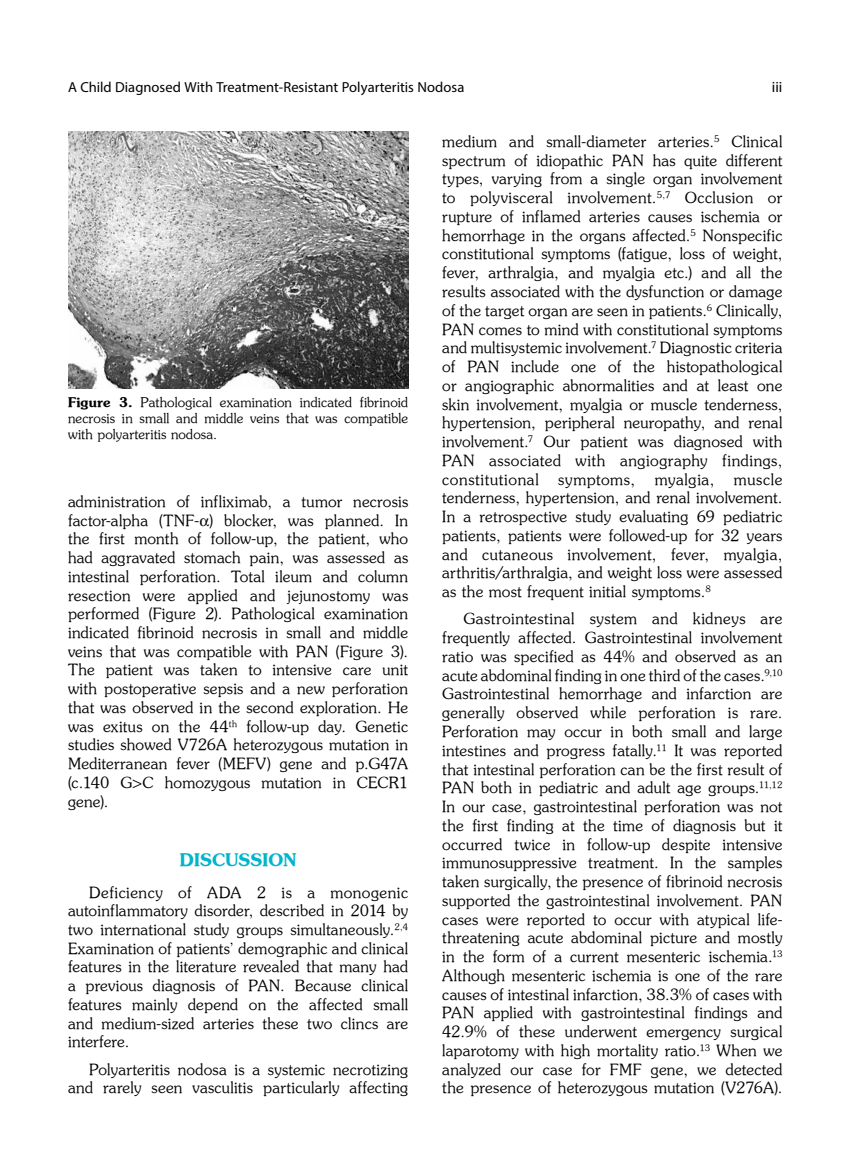
<style>
.page{position:relative;width:859px;height:1170px;background:#fff}
.page>*{position:absolute;margin:0;border:0;box-sizing:border-box;transform-origin:0 0}
.t1{font:17.4px "Souvenir Turk B";letter-spacing:.005em;color:#00b5cc}
.t2{font:15.45px/18.8px "Souvenir Turk";letter-spacing:.015em;color:#000;text-align:justify}
.t3{font:15.45px "Souvenir Turk";letter-spacing:.035em;color:#000}
.t4{font:15.45px "Souvenir Turk";letter-spacing:.04em;color:#000}
.t5{font:15px "Myriad Pro";color:#000}
.t6{font:14.55px "Myriad Pro";color:#000}
.t7{font:13.35px/16px "Souvenir Turk";letter-spacing:.01em;color:#000;text-align:justify}
.s1{font-family:"Souvenir Turk B"}
</style>
<div class="page">
<img style="left:68px;top:132px;width:340px;height:256px">
<p class="t6" style="left:68px;top:78px;width:398px">A Child Diagnosed With Treatment-Resistant Polyarteritis Nodosa</p>
<p class="t5" style="left:772px;top:78px;width:12px">iii</p>
<p class="t7" style="left:68px;top:393px;width:342px"><span class="s1">Figure 3.</span> Pathological examination indicated fibrinoid necrosis in small and middle veins that was compatible with polyarteritis nodosa.</p>
<p class="t2" style="left:68px;top:491px;width:342px">administration of infliximab, a tumor necrosis factor-alpha (TNF- ) blocker, was planned. In the first month of follow-up, the patient, who had aggravated stomach pain, was assessed as intestinal perforation. Total ileum and column resection were applied and jejunostomy was performed (Figure 2). Pathological examination indicated fibrinoid necrosis in small and middle veins that was compatible with PAN (Figure 3).<br>The patient was taken to intensive care unit with postoperative sepsis and a new perforation that was observed in the second exploration. He was exitus on the 44<sup>th</sup> follow-up day. Genetic studies showed V726A heterozygous mutation in Mediterranean fever (MEFV) gene and p.G47A (c.140 G&gt;C homozygous mutation in CECR1 gene).</p>
<p class="t1" style="left:180px;top:848px;width:118px">DISCUSSION</p>
<p class="t2" style="left:68px;top:882px;width:342px;text-indent:21px">Deficiency of ADA 2 is a monogenic autoinflammatory disorder, described in 2014 by two international study groups simultaneously.<sup>2,4<br></sup>Examination of patients’ demographic and clinical features in the literature revealed that many had a previous diagnosis of PAN. Because clinical features mainly depend on the affected small and medium-sized arteries these two clincs are interfere.</p>
<p class="t2" style="left:68px;top:1059px;width:342px;text-align:right">Polyarteritis nodosa is a systemic necrotizing and rarely seen vasculitis particularly affecting</p>
<p class="t2" style="left:442px;top:132px;width:342px">medium and small-diameter arteries.<sup>5</sup> Clinical spectrum of idiopathic PAN has quite different types, varying from a single organ involvement to polyvisceral involvement.<sup>5,7</sup> Occlusion or rupture of inflamed arteries causes ischemia or hemorrhage in the organs affected.<sup>5</sup> Nonspecific constitutional symptoms (fatigue, loss of weight, fever, arthralgia, and myalgia etc.) and all the results associated with the dysfunction or damage of the target organ are seen in patients.<sup>6</sup> Clinically, PAN comes to mind with constitutional symptoms and multisystemic involvement.<sup>7</sup> Diagnostic criteria of PAN include one of the histopathological or angiographic abnormalities and at least one skin involvement, myalgia or muscle tenderness, hypertension, peripheral neuropathy, and renal involvement.<sup>7</sup> Our patient was diagnosed with PAN associated with angiography findings, constitutional</p>
<p class="t2" style="left:442px;top:469px;width:342px;text-indent:292px">muscle tenderness, hypertension, and renal involvement.<br>In a retrospective study evaluating 69 pediatric patients, patients were followed-up for 32 years and cutaneous involvement, fever, myalgia, arthritis/arthralgia, and weight loss were assessed as the most frequent initial symptoms.<sup>8</sup></p>
<p class="t2" style="left:442px;top:609px;width:342px;text-indent:21px">Gastrointestinal system and kidneys are frequently affected. Gastrointestinal involvement ratio was specified as 44% and observed as an acute abdominal finding in one third of the cases.<sup>9,10<br></sup>Gastrointestinal hemorrhage and infarction are generally observed while perforation is rare.<br>Perforation may occur in both small and large intestines and progress fatally.<sup>11</sup> It was reported that intestinal perforation can be the first result of PAN both in pediatric and adult age groups.<sup>11,12<br></sup>In our case, gastrointestinal perforation was not the first finding at the time of diagnosis but it occurred twice in follow-up despite intensive immunosuppressive treatment. In the samples taken surgically, the presence of fibrinoid necrosis supported the gastrointestinal involvement. PAN cases were reported to occur with atypical life&shy;threatening acute abdominal picture and mostly in the form of a current mesenteric ischemia.<sup>13<br></sup>Although mesenteric ischemia is one of the rare causes of intestinal infarction, 38.3% of cases with PAN applied with gastrointestinal findings and 42.9% of these underwent emergency surgical laparotomy with high mortality ratio.<sup>13</sup> When we analyzed our case for FMF gene, we detected the presence of heterozygous mutation (V276A).</p>
<p class="t3" style="left:558px;top:469px;width:78px">symptoms,</p>
<p class="t4" style="left:655px;top:469px;width:61px">myalgia,</p>
</div>
